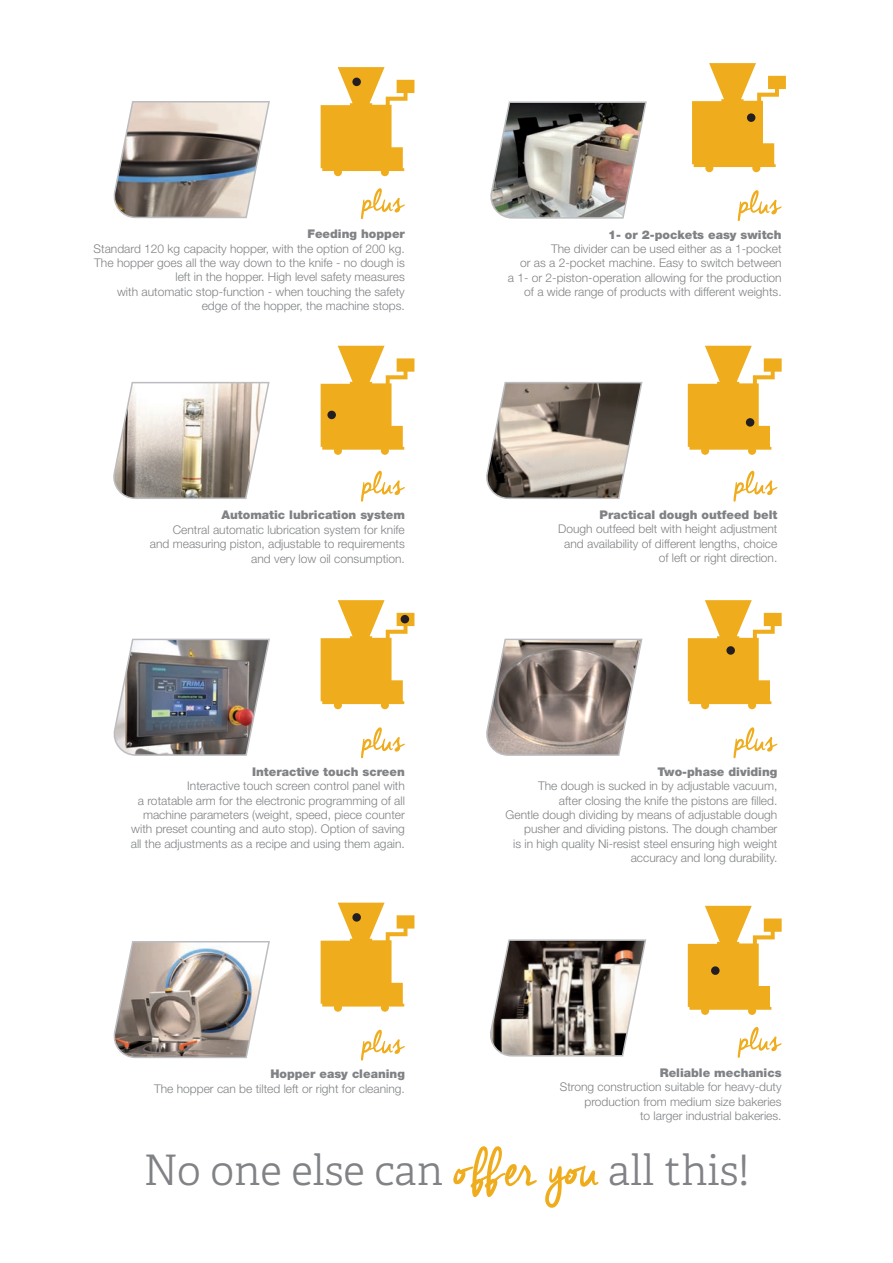
<style>
.page{position:relative;width:893px;height:1263px;background:#fff}
.page>*{position:absolute;margin:0;border:0;box-sizing:border-box;transform-origin:0 0}
.t1{font:300 42px "Adelle";color:#808285}
.t2{font:300 12px/14.4px "Helvetica Neue";color:#808285;text-align:right}
.t3{font:900 12px "Helvetica Neue";color:#808285}
.s1{font-family:"Cheddar Jack";font-weight:400;font-size:63px;color:#efac1c}
</style>
<div class="page">
<svg style="left:692px;top:63px;width:94px;height:104px"></svg>
<div style="left:752px;top:164px;width:8px;height:8px;background:#efac1c;border-radius:50%"></div>
<div style="left:705px;top:164px;width:8px;height:8px;background:#efac1c;border-radius:50%"></div>
<svg style="left:321px;top:67px;width:93px;height:104px"></svg>
<div style="left:381px;top:168px;width:8px;height:8px;background:#efac1c;border-radius:50%"></div>
<div style="left:334px;top:168px;width:8px;height:8px;background:#efac1c;border-radius:50%"></div>
<svg style="left:321px;top:346px;width:93px;height:104px"></svg>
<div style="left:381px;top:447px;width:8px;height:8px;background:#efac1c;border-radius:50%"></div>
<div style="left:334px;top:447px;width:8px;height:8px;background:#efac1c;border-radius:50%"></div>
<svg style="left:321px;top:600px;width:93px;height:104px"></svg>
<div style="left:381px;top:701px;width:8px;height:8px;background:#efac1c;border-radius:50%"></div>
<div style="left:334px;top:701px;width:8px;height:8px;background:#efac1c;border-radius:50%"></div>
<svg style="left:321px;top:903px;width:93px;height:103px"></svg>
<div style="left:381px;top:1004px;width:8px;height:8px;background:#efac1c;border-radius:50%"></div>
<div style="left:334px;top:1004px;width:8px;height:8px;background:#efac1c;border-radius:50%"></div>
<svg style="left:688px;top:906px;width:94px;height:104px"></svg>
<div style="left:748px;top:1007px;width:8px;height:8px;background:#efac1c;border-radius:50%"></div>
<div style="left:701px;top:1007px;width:8px;height:8px;background:#efac1c;border-radius:50%"></div>
<svg style="left:688px;top:346px;width:94px;height:104px"></svg>
<div style="left:748px;top:447px;width:8px;height:8px;background:#efac1c;border-radius:50%"></div>
<div style="left:701px;top:447px;width:8px;height:8px;background:#efac1c;border-radius:50%"></div>
<svg style="left:688px;top:600px;width:94px;height:104px"></svg>
<div style="left:748px;top:701px;width:8px;height:8px;background:#efac1c;border-radius:50%"></div>
<div style="left:701px;top:701px;width:8px;height:8px;background:#efac1c;border-radius:50%"></div>
<svg style="left:733px;top:727px;width:44px;height:31px"></svg>
<svg style="left:486px;top:638px;width:157px;height:118px;background:#9f948e"></svg>
<svg style="left:361px;top:188px;width:44px;height:31px"></svg>
<svg style="left:113px;top:101px;width:157px;height:118px;background:#a7a09b"></svg>
<svg style="left:733px;top:471px;width:44px;height:31px"></svg>
<svg style="left:486px;top:382px;width:157px;height:117px;background:#a39a91"></svg>
<svg style="left:738px;top:1027px;width:44px;height:31px"></svg>
<svg style="left:490px;top:939px;width:157px;height:118px"></svg>
<div style="left:352px;top:78px;width:9px;height:8px;background:#231f20;border-radius:50%"></div>
<div style="left:747px;top:113px;width:8px;height:9px;background:#231f20;border-radius:50%"></div>
<div style="left:327px;top:411px;width:9px;height:8px;background:#231f20;border-radius:50%"></div>
<div style="left:401px;top:615px;width:8px;height:8px;background:#231f20;border-radius:50%"></div>
<div style="left:352px;top:913px;width:9px;height:9px;background:#231f20;border-radius:50%"></div>
<div style="left:746px;top:418px;width:8px;height:9px;background:#231f20;border-radius:50%"></div>
<div style="left:726px;top:646px;width:9px;height:9px;background:#231f20;border-radius:50%"></div>
<div style="left:711px;top:966px;width:9px;height:9px;background:#231f20;border-radius:50%"></div>
<svg style="left:361px;top:471px;width:44px;height:31px"></svg>
<svg style="left:113px;top:382px;width:157px;height:117px"></svg>
<svg style="left:361px;top:727px;width:44px;height:31px"></svg>
<svg style="left:361px;top:1030px;width:44px;height:30px"></svg>
<img style="left:113px;top:638px;width:157px;height:118px">
<img style="left:113px;top:941px;width:157px;height:118px">
<svg style="left:738px;top:190px;width:44px;height:31px"></svg>
<img style="left:490px;top:101px;width:157px;height:118px">
<p class="t3" style="left:307px;top:227px;width:99px">Feeding hopper</p>
<p class="t2" style="left:94px;top:241px;width:313px">Standard 120 kg capacity hopper, with the option of 200 kg.<br>The hopper goes all the way down to the knife - no dough is left in the hopper. High level safety measures</p>
<p class="t2" style="left:117px;top:284px;width:289px">with automatic stop-function - when touching the safety edge of the hopper, the machine stops.</p>
<p class="t3" style="left:222px;top:508px;width:185px">Automatic lubrication system</p>
<p class="t2" style="left:173px;top:522px;width:234px">Central automatic lubrication system for knife</p>
<p class="t2" style="left:150px;top:536px;width:256px">and measuring piston, adjustable to requirements</p>
<p class="t2" style="left:251px;top:551px;width:155px">and very low oil consumption.</p>
<p class="t3" style="left:252px;top:764px;width:154px">Interactive touch screen</p>
<p class="t2" style="left:187px;top:778px;width:219px">Interactive touch screen control panel with</p>
<p class="t2" style="left:131px;top:793px;width:276px">a rotatable arm for the electronic programming of all machine parameters (weight, speed, piece counter with preset counting and auto stop). Option of saving all the adjustments as a recipe and using them again.</p>
<p class="t3" style="left:270px;top:1067px;width:136px">Hopper easy cleaning</p>
<p class="t2" style="left:154px;top:1081px;width:252px">The hopper can be tilted left or right for cleaning.</p>
<p class="t3" style="left:608px;top:227px;width:175px">1- or 2-pockets easy switch</p>
<p class="t2" style="left:551px;top:241px;width:232px">The divider can be used either as a 1-pocket</p>
<p class="t2" style="left:520px;top:256px;width:263px">or as a 2-pocket machine. Easy to switch between</p>
<p class="t2" style="left:508px;top:270px;width:275px">a 1- or 2-piston-operation allowing for the production of a wide range of products with different weights.</p>
<p class="t3" style="left:600px;top:508px;width:179px">Practical dough outfeed belt</p>
<p class="t2" style="left:558px;top:522px;width:221px">Dough outfeed belt with height adjustment</p>
<p class="t2" style="left:564px;top:536px;width:215px">and availability of different lengths, choice</p>
<p class="t2" style="left:659px;top:551px;width:120px">of left or right direction.</p>
<p class="t3" style="left:658px;top:764px;width:121px">Two-phase dividing</p>
<p class="t2" style="left:538px;top:778px;width:241px">The dough is sucked in by adjustable vacuum,</p>
<p class="t2" style="left:559px;top:793px;width:220px">after closing the knife the pistons are filled.</p>
<p class="t2" style="left:506px;top:807px;width:273px">Gentle dough dividing by means of adjustable dough pusher and dividing pistons. The dough chamber<br>is in high quality Ni-resist steel ensuring high weight accuracy and long durability.</p>
<p class="t3" style="left:660px;top:1065px;width:123px">Reliable mechanics</p>
<p class="t2" style="left:560px;top:1079px;width:223px">Strong construction suitable for heavy-duty production from medium size bakeries</p>
<p class="t2" style="left:640px;top:1108px;width:143px">to larger industrial bakeries.</p>
<p class="t1" style="left:144px;top:1144px;width:607px">No one else can <span class="s1">offer you</span> all this!</p>
</div>
